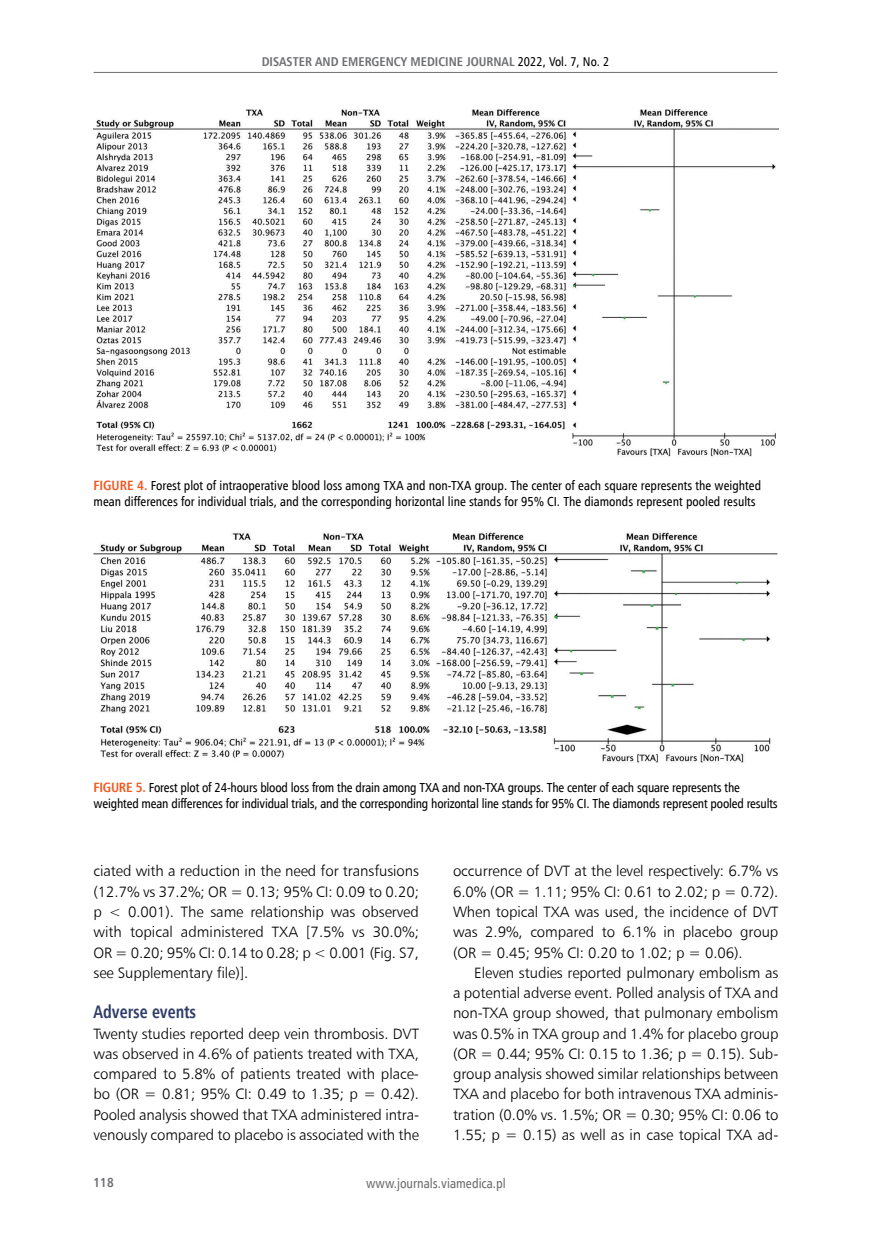
<style>
.page{position:relative;width:872px;height:1234px;background:#fff}
.page>*{position:absolute;margin:0;border:0;box-sizing:border-box;transform-origin:0 0}
.t1{font:700 18.15px "Humnst 777 Cn EU";color:#2f3d68;scale:.91 1}
.t2{font:15px/20.2px "Humnst 777 Lt EU";letter-spacing:-.005em;color:#000;text-align:justify}
.t3{font:13.5px "Humnst 777 Cn EU";color:#6d6e71}
.t4{font:700 13.2px "Humnst 777 Cn EU";color:#6d6e71}
.t5{font:13.05px/15.6px "Humnst 777 Cn EU";color:#000}
.t6{font:700 12.75px "Humnst 777 Cn EU";color:#6d6e71}
.s1{font-weight:400;color:#000}
.s2{font-weight:700;font-size:13.5px;color:#f15a22}
</style>
<div class="page">
<hr style="left:94px;top:72px;width:683px;height:1px;background:#6d6e71">
<img style="left:94px;top:532px;width:684px;height:231px">
<img style="left:94px;top:109px;width:684px;height:348px">
<p class="t6" style="left:262px;top:54px;width:349px">DISASTER AND EMERGENCY MEDICINE JOURNAL <span class="s1">2022, Vol. 7, No. 2</span></p>
<p class="t5" style="left:94px;top:477px;width:669px"><span class="s2">FI GURE 4.</span> Forest plot of intraoperative blood loss among TXA and non-TXA group. The center of each square represents the weighted mean differences for individual trials, and the corresponding horizontal line stands for 95% CI. The diamonds represent pooled results</p>
<p class="t5" style="left:94px;top:779px;width:685px"><span class="s2">FIGURE 5.</span> Forest plot of 24-hours blood loss from the drain among TXA and non-TXA groups. The center of each square represents the weighted mean differences for individual trials, and the corresponding horizontal line stands for 95% CI. The diamonds represent pooled results</p>
<p class="t2" style="left:94px;top:860px;width:327px">ciated with a reduction in the need for transfusions (12.7% vs 37.2%; OR = 0.13; 95% CI: 0.09 to 0.20; p &lt; 0.001). The same relationship was observed with topical administered TXA [7.5% vs 30.0%; OR = 0.20; 95% CI: 0.14 to 0.28; p &lt; 0.001 (Fig. S7, see Supplementary file)].</p>
<p class="t1" style="left:94px;top:1000px;width:114px">ADVERSE EVENTS</p>
<p class="t2" style="left:94px;top:1022px;width:327px">Twenty studies reported deep vein thrombosis. DVT was observed in 4.6% of patients treated with TXA, compared to 5.8% of patients treated with place&shy;bo (OR = 0.81; 95% CI: 0.49 to 1.35; p = 0.42).<br>Pooled analysis showed that TXA administered intra&shy;venously compared to placebo is associated with the</p>
<p class="t2" style="left:453px;top:860px;width:327px">occurrence of DVT at the level respectively: 6.7% vs 6.0% (OR = 1.11; 95% CI: 0.61 to 2.02; p = 0.72).<br>When topical TXA was used, the incidence of DVT was 2.9%, compared to 6.1% in placebo group (OR = 0.45; 95% CI: 0.20 to 1.02; p = 0.06).</p>
<p class="t2" style="left:453px;top:962px;width:327px;text-indent:21px">Eleven studies reported pulmonary embolism as a potential adverse event. Polled analysis of TXA and non-TXA group showed, that pulmonary embolism was 0.5% in TXA group and 1.4% for placebo group (OR = 0.44; 95% CI: 0.15 to 1.36; p = 0.15). Sub&shy;group analysis showed similar relationships between TXA and placebo for both intravenous TXA adminis&shy;tration (0.0% vs. 1.5%; OR = 0.30; 95% CI: 0.06 to 1.55; p = 0.15) as well as in case topical TXA ad-</p>
<p class="t4" style="left:94px;top:1173px;width:22px">118</p>
<p class="t3" style="left:366px;top:1174px;width:141px">www.journals.viamedica.pl</p>
</div>
